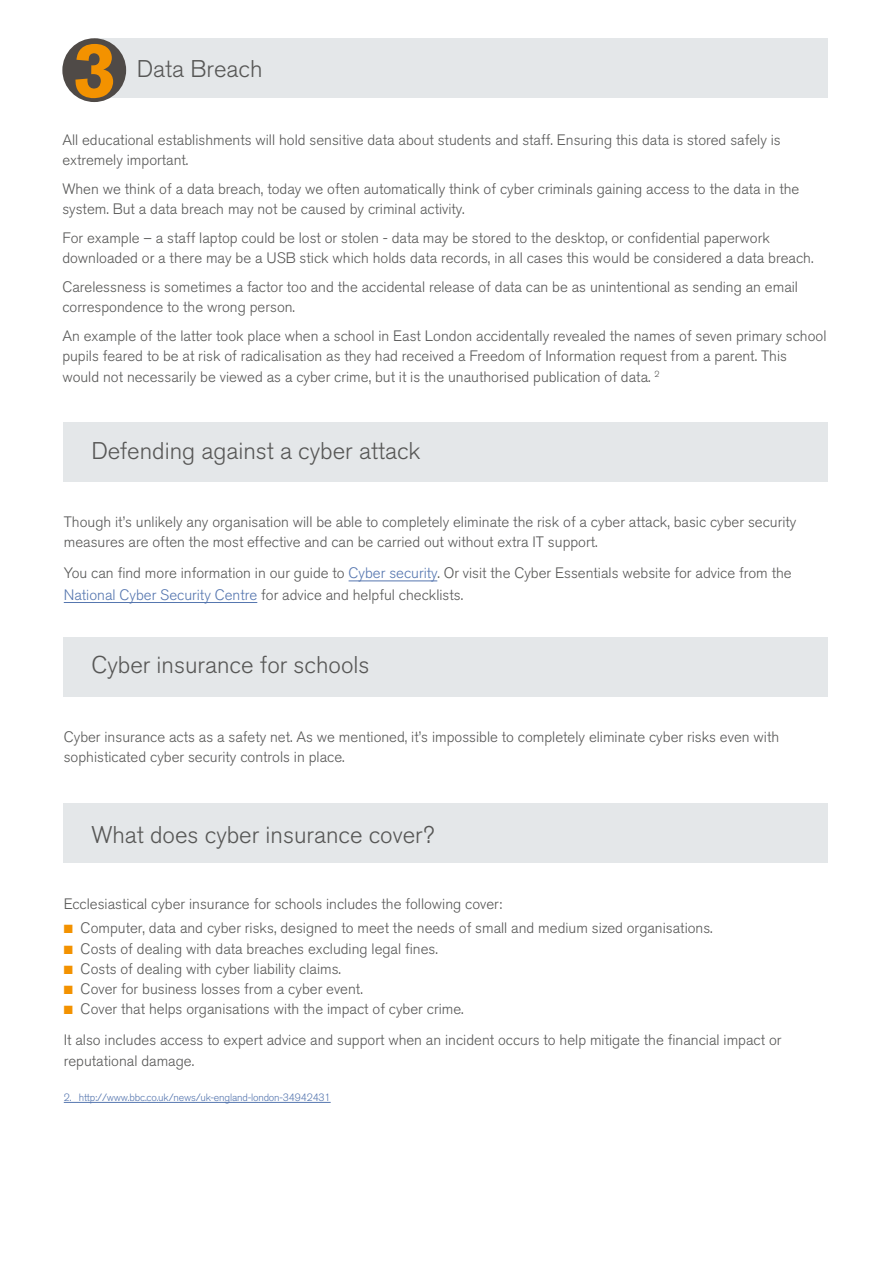
<style>
.page{position:relative;width:893px;height:1263px;background:#fff}
.page>*{position:absolute;margin:0;border:0;box-sizing:border-box;transform-origin:0 0}
.t1{font:300 24px "Akzidenz Grotesk BQ";color:#575756}
.t2{font:300 15px/20.2px "Akzidenz Grotesk BQ";color:#575756}
.t3{font:300 10.5px "Akzidenz Grotesk BQ";letter-spacing:-.015em;color:#5576af}
.s1{color:#5576af}
.s2{color:#f39200}
</style>
<div class="page">
<div style="left:94px;top:38px;width:734px;height:60px;background:#e4e7e9"></div>
<div style="left:62px;top:38px;width:64px;height:64px;background:#4f4a47;border-radius:50%"></div>
<div style="left:64px;top:422px;width:764px;height:60px;background:#e4e7e9"></div>
<div style="left:64px;top:637px;width:764px;height:59px;background:#e4e7e9"></div>
<div style="left:64px;top:804px;width:764px;height:59px;background:#e4e7e9"></div>
<hr style="left:349px;top:580px;width:88px;height:1px;background:#5576af">
<hr style="left:64px;top:602px;width:193px;height:1px;background:#5576af">
<hr style="left:64px;top:1102px;width:267px;height:1px;background:#5576af">
<svg style="left:75px;top:44px;width:38px;height:54px"></svg>
<h1 class="t1" style="left:137px;top:55px;width:127px">Data Breach</h1>
<p class="t2" style="left:62px;top:130px;width:720px">All educational establishments will hold sensitive data about students and staff. Ensuring this data is stored safely is extremely important.</p>
<p class="t2" style="left:62px;top:179px;width:739px">When we think of a data breach, today we often automatically think of cyber criminals gaining access to the data in the system. But a data breach may not be caused by criminal activity.</p>
<p class="t2" style="left:62px;top:228px;width:753px">For example – a staff laptop could be lost or stolen - data may be stored to the desktop, or confidential paperwork downloaded or a there may be a USB stick which holds data records, in all cases this would be considered a data breach.</p>
<p class="t2" style="left:62px;top:277px;width:737px">Carelessness is sometimes a factor too and the accidental release of data can be as unintentional as sending an email correspondence to the wrong person.</p>
<p class="t2" style="left:62px;top:326px;width:766px">An example of the latter took place when a school in East London accidentally revealed the names of seven primary school pupils feared to be at risk of radicalisation as they had received a Freedom of Information request from a parent. This would not necessarily be viewed as a cyber crime, but it is the unauthorised publication of data. <sup>2</sup></p>
<h1 class="t1" style="left:91px;top:437px;width:331px">Defending against a cyber attack</h1>
<p class="t2" style="left:64px;top:512px;width:734px">Though it’s unlikely any organisation will be able to completely eliminate the risk of a cyber attack, basic cyber security measures are often the most effective and can be carried out without extra IT support.</p>
<p class="t2" style="left:64px;top:563px;width:729px;line-height:21.6px">You can find more information in our guide to <span class="s1">Cyber security</span>. Or visit the Cyber Essentials website for advice from the<br><span class="s1">National Cyber Security Centre</span> for advice and helpful checklists.</p>
<h1 class="t1" style="left:91px;top:651px;width:280px">Cyber insurance for schools</h1>
<p class="t2" style="left:64px;top:727px;width:717px">Cyber insurance acts as a safety net. As we mentioned, it’s impossible to completely eliminate cyber risks even with sophisticated cyber security controls in place.</p>
<h1 class="t1" style="left:91px;top:821px;width:344px">What does cyber insurance cover?</h1>
<p class="t2" style="left:64px;top:894px;width:440px">Ecclesiastical cyber insurance for schools includes the following cover:</p>
<p class="t2" style="left:64px;top:918px;width:650px"><span class="s2">■</span> Computer, data and cyber risks, designed to meet the needs of small and medium sized organisations.</p>
<p class="t2" style="left:64px;top:938px;width:376px"><span class="s2">■</span> Costs of dealing with data breaches excluding legal fines.</p>
<p class="t2" style="left:64px;top:959px;width:279px"><span class="s2">■</span> Costs of dealing with cyber liability claims.</p>
<p class="t2" style="left:64px;top:979px;width:301px"><span class="s2">■</span> Cover for business losses from a cyber event.</p>
<p class="t2" style="left:64px;top:994px;width:719px;line-height:30.9px"><span class="s2">■</span> Cover that helps organisations with the impact of cyber crime.<br>It also includes access to expert advice and support when an incident occurs to help mitigate the financial impact or</p>
<p class="t2" style="left:64px;top:1051px;width:132px">reputational damage.</p>
<p class="t3" style="left:64px;top:1091px;width:268px">2. http://www.bbc.co.uk/news/uk-england-london-34942431</p>
</div>
